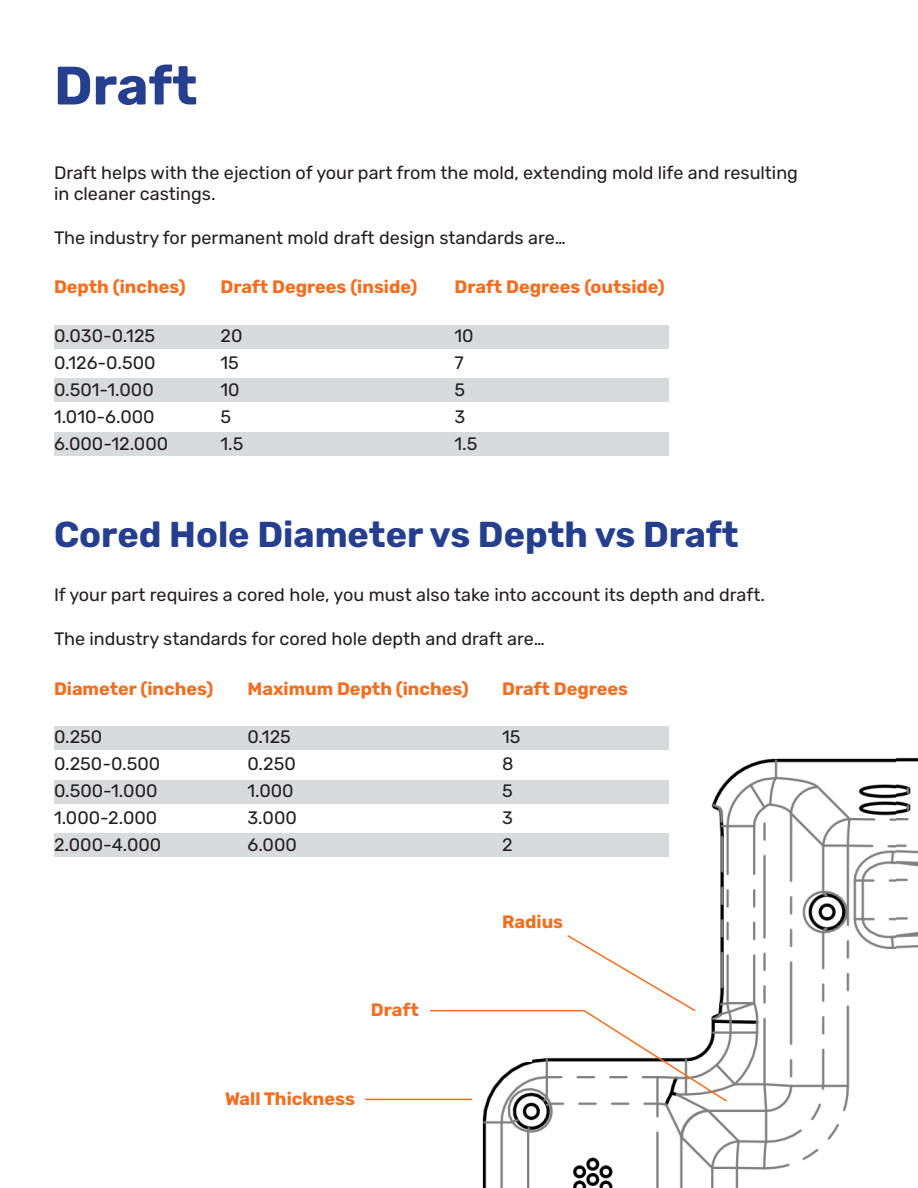
<style>
.page{position:relative;width:918px;height:1188px;background:#fff}
.page>*{position:absolute;margin:0;border:0;box-sizing:border-box;transform-origin:0 0}
.t1{font:700 54px "Rubik";color:#253f8e}
.t2{font:700 36px "Rubik";color:#253f8e}
.t3{font:18px/21.6px "Rubik";color:#231f20}
.t4{font:700 18px "Rubik";color:#f36e21}
</style>
<div class="page">
<img style="left:472px;top:757px;width:446px;height:431px">
<div style="left:54px;top:432px;width:615px;height:24px;background:#d9dadc"></div>
<div style="left:54px;top:379px;width:615px;height:23px;background:#d9dadc"></div>
<div style="left:54px;top:325px;width:615px;height:24px;background:#d9dadc"></div>
<div style="left:54px;top:833px;width:615px;height:24px;background:#d9dadc"></div>
<div style="left:54px;top:780px;width:615px;height:23px;background:#d9dadc"></div>
<div style="left:54px;top:726px;width:615px;height:24px;background:#d9dadc"></div>
<div style="left:472px;top:1043px;width:59px;height:19px;background:#fff"></div>
<div style="left:701px;top:746px;width:16px;height:46px;background:#fff"></div>
<hr style="left:430px;top:1010px;width:154px;height:1px;background:#f36e21">
<svg style="left:566px;top:934px;width:163px;height:169px"></svg>
<hr style="left:365px;top:1099px;width:107px;height:1px;background:#f36e21">
<p class="t1" style="left:54px;top:54px;width:145px">Draft</p>
<p class="t3" style="left:54px;top:162px;width:746px">Draft helps with the ejection of your part from the mold, extending mold life and resulting in cleaner castings.</p>
<p class="t3" style="left:54px;top:227px;width:513px">The industry for permanent mold draft design standards are…</p>
<p class="t4" style="left:54px;top:277px;width:133px">Depth (inches)</p>
<p class="t3" style="left:54px;top:325px;width:103px">0.030-0.125</p>
<p class="t3" style="left:54px;top:352px;width:103px">0.126-0.500</p>
<p class="t3" style="left:54px;top:379px;width:101px">0.501-1.000</p>
<p class="t3" style="left:54px;top:406px;width:102px">1.010-6.000</p>
<p class="t3" style="left:54px;top:433px;width:116px">6.000-12.000</p>
<p class="t4" style="left:220px;top:277px;width:198px">Draft Degrees (inside)</p>
<p class="t3" style="left:220px;top:325px;width:23px">20</p>
<p class="t3" style="left:220px;top:352px;width:20px">15</p>
<p class="t3" style="left:220px;top:379px;width:21px">10</p>
<p class="t3" style="left:220px;top:406px;width:12px">5</p>
<p class="t3" style="left:220px;top:433px;width:24px">1.5</p>
<p class="t4" style="left:454px;top:277px;width:212px">Draft Degrees (outside)</p>
<p class="t3" style="left:454px;top:325px;width:21px">10</p>
<p class="t3" style="left:454px;top:352px;width:11px">7</p>
<p class="t3" style="left:454px;top:379px;width:12px">5</p>
<p class="t3" style="left:454px;top:406px;width:12px">3</p>
<p class="t3" style="left:454px;top:433px;width:24px">1.5</p>
<p class="t2" style="left:54px;top:513px;width:686px">Cored Hole Diameter vs Depth vs Draft</p>
<p class="t3" style="left:54px;top:585px;width:713px">If your part requires a cored hole, you must also take into account its depth and draft.</p>
<p class="t3" style="left:54px;top:628px;width:492px">The industry standards for cored hole depth and draft are…</p>
<p class="t4" style="left:54px;top:678px;width:161px">Diameter (inches)</p>
<p class="t3" style="left:54px;top:727px;width:50px">0.250</p>
<p class="t3" style="left:54px;top:754px;width:108px">0.250-0.500</p>
<p class="t3" style="left:54px;top:781px;width:105px">0.500-1.000</p>
<p class="t3" style="left:54px;top:808px;width:105px">1.000-2.000</p>
<p class="t3" style="left:54px;top:835px;width:109px">2.000-4.000</p>
<p class="t4" style="left:248px;top:678px;width:223px">Maximum Depth (inches)</p>
<p class="t3" style="left:248px;top:727px;width:45px">0.125</p>
<p class="t3" style="left:248px;top:754px;width:50px">0.250</p>
<p class="t3" style="left:248px;top:781px;width:48px">1.000</p>
<p class="t3" style="left:248px;top:808px;width:51px">3.000</p>
<p class="t3" style="left:248px;top:835px;width:51px">6.000</p>
<p class="t4" style="left:371px;top:999px;width:49px">Draft</p>
<p class="t4" style="left:225px;top:1088px;width:132px">Wall Thickness</p>
<p class="t4" style="left:502px;top:678px;width:128px">Draft Degrees</p>
<p class="t3" style="left:502px;top:727px;width:20px">15</p>
<p class="t3" style="left:502px;top:754px;width:13px">8</p>
<p class="t3" style="left:502px;top:781px;width:12px">5</p>
<p class="t3" style="left:502px;top:808px;width:12px">3</p>
<p class="t3" style="left:502px;top:835px;width:12px">2</p>
<p class="t4" style="left:502px;top:912px;width:63px">Radius</p>
</div>
